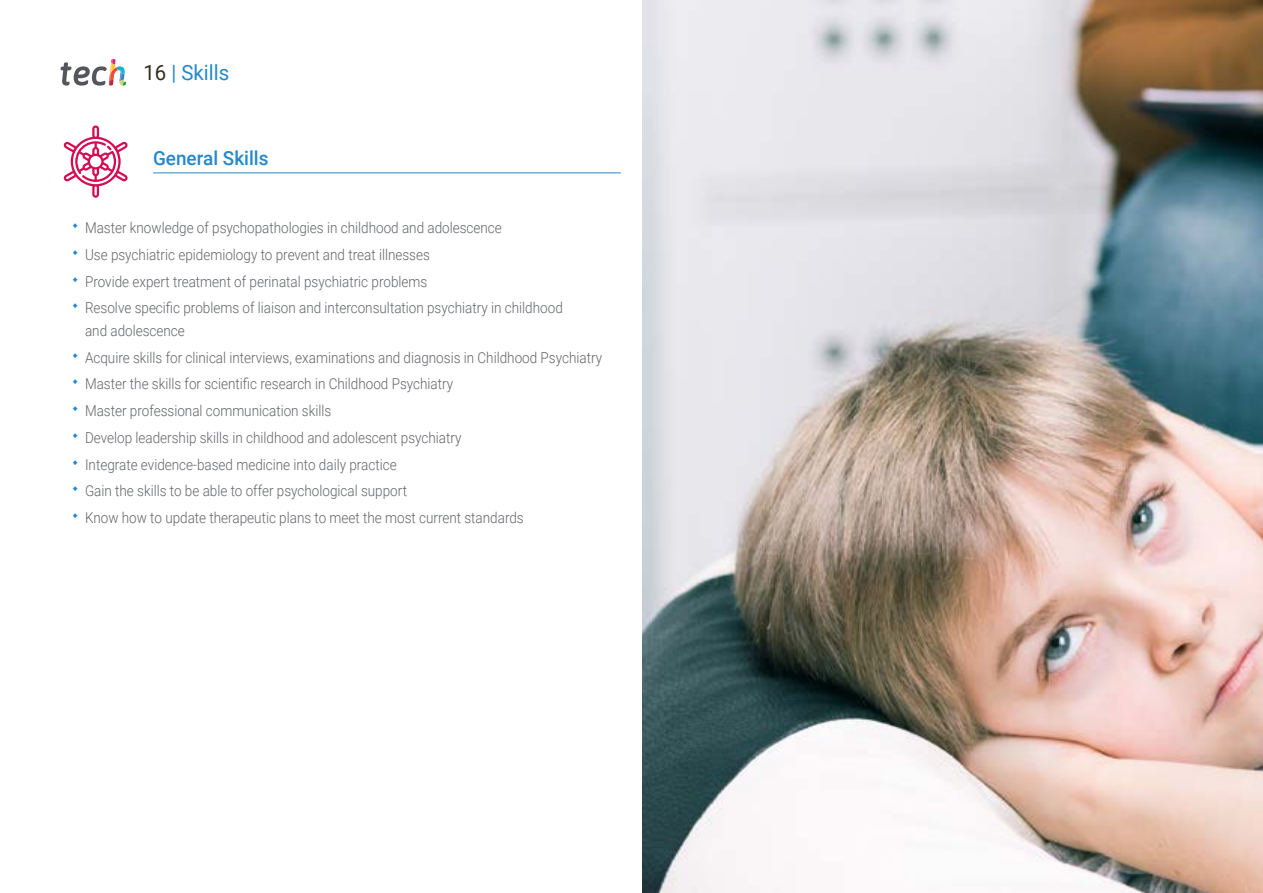
<style>
.page{position:relative;width:1263px;height:893px;background:#fff}
.page>*{position:absolute;margin:0;border:0;box-sizing:border-box;transform-origin:0 0}
.t1{font:21px "Roboto";color:#2488c9}
.t2{font:500 19.5px "Roboto";color:#2488c9}
.t3{font:300 15px/26.7px "Roboto";color:#61646a;scale:.9 1}
.s1{color:#312e20}
</style>
<div class="page">
<hr style="left:153px;top:173px;width:468px;height:1px;background:#2488c9">
<svg style="left:63px;top:125px;width:65px;height:73px"></svg>
<svg style="left:61px;top:59px;width:65px;height:27px"></svg>
<img style="left:642px;top:0;width:621px;height:893px">
<h1 class="t1" style="left:144px;top:57px;width:87px"><span class="s1">16</span> | Skills</h1>
<h2 class="t2" style="left:153px;top:144px;width:117px">General Skills</h2>
<p class="t3" style="left:85px;top:214px;width:532px">Master knowledge of psychopathologies in childhood and adolescence<br>Use psychiatric epidemiology to prevent and treat illnesses<br>Provide expert treatment of perinatal psychiatric problems<br>Resolve specific problems of liaison and interconsultation psychiatry in childhood</p>
<p class="t3" style="left:85px;top:317px;width:576px">and adolescence<br>Acquire skills for clinical interviews, examinations and diagnosis in Childhood Psychiatry Master the skills for scientific research in Childhood Psychiatry<br>Master professional communication skills<br>Develop leadership skills in childhood and adolescent psychiatry<br>Integrate evidence-based medicine into daily practice<br>Gain the skills to be able to offer psychological support<br>Know how to update therapeutic plans to meet the most current standards</p>
</div>
